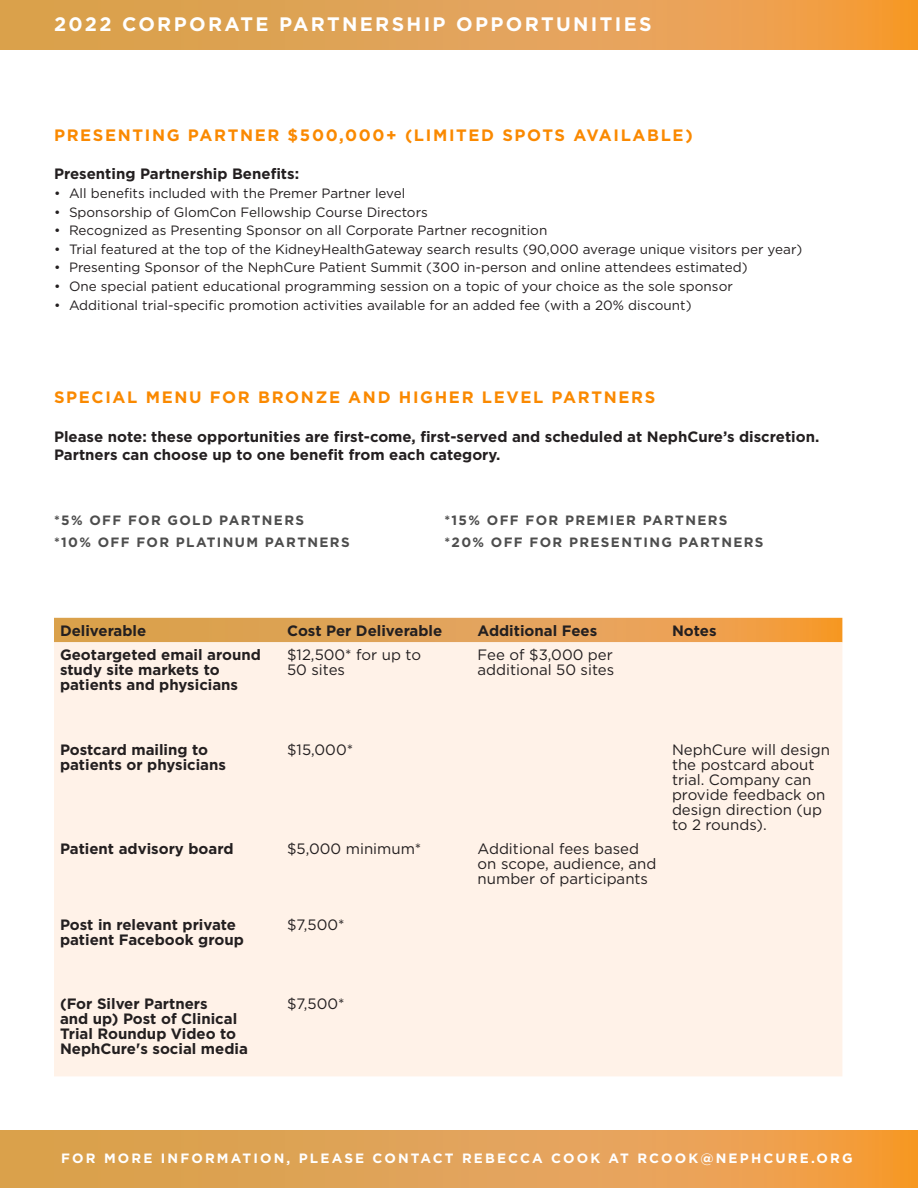
<style>
.page{position:relative;width:918px;height:1188px;background:#fff}
.page>*{position:absolute;margin:0;border:0;box-sizing:border-box;transform-origin:0 0}
.body{font:700 19.5px "Gotham";letter-spacing:.12em;color:#fff}
.Subtitle{font:700 16.5px "Gotham";letter-spacing:.1em;color:#fa8900}
.body-2{font:700 15px/15px "Gotham";color:#231f20}
.body-3{font:15px/15px "Gotham";color:#231f20}
.bold{font:700 15px/18.6px "Gotham";color:#231f20}
.t1{font:13.5px "Gotham";color:#231f20}
.Subtitle-2{font:700 13.5px "Gotham";letter-spacing:.1em;color:#4d4d4d}
.t2{font:700 13.5px "Gotham";letter-spacing:.16em;color:#fff}
.bold-2{font:700 13.5px "Gotham";letter-spacing:.1em;color:#4d4d4d}
</style>
<div class="page">
<svg style="left:0;top:0;width:918px;height:50px;background:#e3a151"></svg>
<svg style="left:54px;top:618px;width:788px;height:24px;background:#e3a151"></svg>
<div style="left:54px;top:642px;width:788px;height:434px;background:#fff2e8"></div>
<svg style="left:0;top:1131px;width:918px;height:57px;background:#e3a151"></svg>
<p class="body" style="left:54px;top:11px;width:599px">2022 CORPORATE PARTNERSHIP OPPORTUNITIES</p>
<p class="Subtitle" style="left:54px;top:124px;width:640px">PRESENTING PARTNER $500,000+ (LIMITED SPOTS AVAILABLE)</p>
<p class="bold" style="left:54px;top:165px;width:247px">Presenting Partnership Benefits:</p>
<p class="t1" style="left:54px;top:185px;width:353px">• All benefits included with the Premer Partner level</p>
<p class="t1" style="left:54px;top:203px;width:375px">• Sponsorship of GlomCon Fellowship Course Directors</p>
<p class="t1" style="left:54px;top:222px;width:495px">• Recognized as Presenting Sponsor on all Corporate Partner recognition</p>
<p class="t1" style="left:54px;top:240px;width:750px">• Trial featured at the top of the KidneyHealthGateway search results (90,000 average unique visitors per year)</p>
<p class="t1" style="left:54px;top:259px;width:695px">• Presenting Sponsor of the NephCure Patient Summit (300 in-person and online attendees estimated)</p>
<p class="t1" style="left:54px;top:278px;width:680px">• One special patient educational programming session on a topic of your choice as the sole sponsor</p>
<p class="t1" style="left:54px;top:296px;width:639px">• Additional trial-specific promotion activities available for an added fee (with a 20% discount)</p>
<p class="Subtitle" style="left:54px;top:387px;width:603px">SPECIAL MENU FOR BRONZE AND HIGHER LEVEL PARTNERS</p>
<p class="bold" style="left:54px;top:427px;width:767px">Please note: these opportunities are first-come, first-served and scheduled at NephCure’s discretion.<br>Partners can choose up to one benefit from each category.</p>
<p class="bold-2" style="left:54px;top:512px;width:252px">*5% OFF FOR GOLD PARTNERS</p>
<p class="Subtitle-2" style="left:54px;top:534px;width:297px">*10% OFF FOR PLATINUM PARTNERS</p>
<p class="Subtitle-2" style="left:444px;top:512px;width:285px">*15% OFF FOR PREMIER PARTNERS</p>
<p class="Subtitle-2" style="left:444px;top:534px;width:321px">*20% OFF FOR PRESENTING PARTNERS</p>
<p class="body-2" style="left:60px;top:623px;width:88px">Deliverable</p>
<p class="body-2" style="left:287px;top:623px;width:157px">Cost Per Deliverable</p>
<p class="body-2" style="left:478px;top:623px;width:121px">Additional Fees</p>
<p class="body-2" style="left:672px;top:623px;width:46px">Notes</p>
<p class="body-2" style="left:60px;top:647px;width:202px">Geotargeted email around study site markets to patients and physicians</p>
<p class="body-3" style="left:287px;top:647px;width:135px">$12,500* for up to</p>
<p class="body-3" style="left:478px;top:647px;width:138px">Fee of $3,000 per additional 50 sites</p>
<p class="body-3" style="left:287px;top:662px;width:60px">50 sites</p>
<p class="body-2" style="left:60px;top:742px;width:150px">Postcard mailing to</p>
<p class="body-2" style="left:60px;top:757px;width:168px">patients or physicians</p>
<p class="body-3" style="left:287px;top:742px;width:68px">$15,000*</p>
<p class="body-3" style="left:672px;top:742px;width:160px">NephCure will design the postcard about trial. Company can provide feedback on design direction (up to 2 rounds).</p>
<p class="body-2" style="left:60px;top:841px;width:175px">Patient advisory board</p>
<p class="body-3" style="left:287px;top:841px;width:136px">$5,000 minimum*</p>
<p class="body-3" style="left:478px;top:841px;width:180px">Additional fees based on scope, audience, and number of participants</p>
<p class="body-2" style="left:60px;top:917px;width:185px">Post in relevant private patient Facebook group</p>
<p class="body-3" style="left:287px;top:916px;width:59px">$7,500*</p>
<p class="body-2" style="left:60px;top:996px;width:189px">(For Silver Partners<br>and up) Post of Clinical<br>Trial Roundup Video to<br>NephCure's social media</p>
<p class="body-3" style="left:287px;top:996px;width:59px">$7,500*</p>
<p class="t2" style="left:61px;top:1150px;width:793px">FOR MORE INFORMATION, PLEASE CONTACT REBECCA COOK AT RCOOK@NEPHCURE.ORG</p>
</div>
